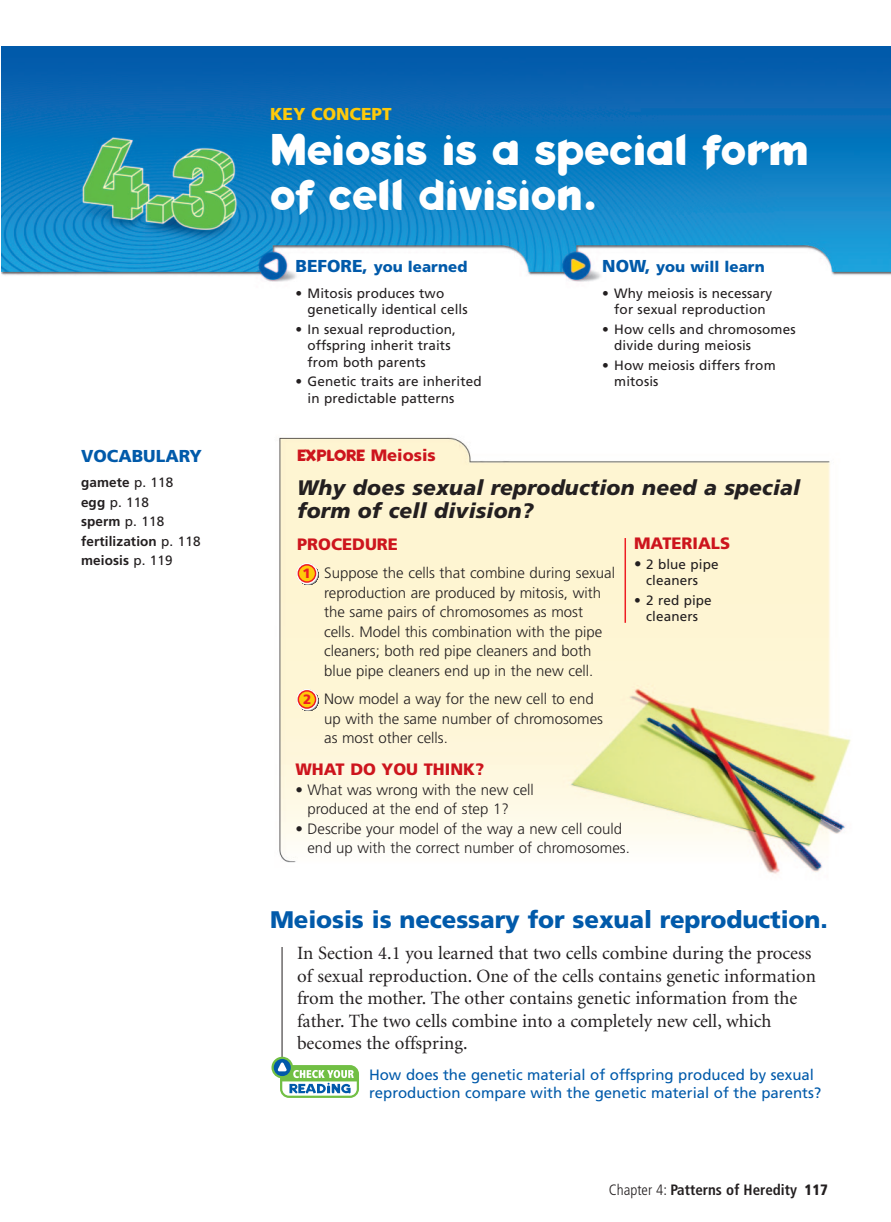
<style>
.page{position:relative;width:891px;height:1222px;background:#fff}
.page>*{position:absolute;margin:0;border:0;box-sizing:border-box;transform-origin:0 0}
.t1{font:700 45px/45px "Keedy Sans";letter-spacing:-.005em;color:#fff}
.t2{font:900 24px "Frutiger";letter-spacing:-.005em;color:#015aaa}
.t3{font:italic 900 21px/23.2px "Frutiger";letter-spacing:.01em;color:#231f20}
.t4{font:18.75px/22.5px "Minion";color:#231f20}
.t5{font:900 17.25px "Frutiger";color:#015aaa}
.t6{font:900 17.25px "Frutiger";color:#feca0a}
.t7{font:900 16.5px "Frutiger";color:#cd151d}
.t8{font:700 16.5px "Keedy Sans";color:#cd151d}
.t9{font:300 15px/19.5px "Frutiger";color:#231f20}
.t10{font:15px/17.2px "Frutiger";color:#015aaa}
.t11{font:900 15px "Frutiger";color:#015aaa}
.t12{font:700 condensed 15px "Frutiger";color:#231f20}
.t13{font:13.5px/16.5px "Frutiger";letter-spacing:.01em;color:#231f20}
.t14{font:700 13.5px/19.5px "Frutiger";letter-spacing:.01em;color:#231f20}
.t15{font:900 13.5px "Frutiger";color:#ee1d23}
.s1{font-weight:400}
.s2{font-size:17.25px}
.s3{font-family:"Frutiger";font-weight:900}
.s4{font-weight:300;font-size:15px}
.s5{font-size:7.5px;color:#fff}
.s6{font-weight:300}
.s7{font-weight:900}
</style>
<div class="page">
<img style="left:2px;top:46px;width:889px;height:236px">
<svg style="left:271px;top:947px;width:88px;height:151px"></svg>
<img style="left:279px;top:437px;width:572px;height:437px">
<svg style="left:298px;top:691px;width:21px;height:20px"></svg>
<svg style="left:298px;top:690px;width:20px;height:21px"></svg>
<svg style="left:297px;top:690px;width:21px;height:20px"></svg>
<div style="left:297px;top:690px;width:20px;height:20px;background:#f9f9f9;border-radius:50%"></div>
<svg style="left:297px;top:689px;width:20px;height:21px"></svg>
<div style="left:298px;top:690px;width:18px;height:19px;background:#feca0a;border:2px solid #ee1d23;border-radius:50%"></div>
<svg style="left:298px;top:565px;width:21px;height:20px"></svg>
<svg style="left:298px;top:564px;width:20px;height:21px"></svg>
<svg style="left:297px;top:564px;width:21px;height:20px"></svg>
<div style="left:297px;top:564px;width:20px;height:20px;background:#f8f8f8;border-radius:50%"></div>
<svg style="left:297px;top:563px;width:20px;height:21px"></svg>
<div style="left:298px;top:564px;width:18px;height:19px;background:#feca0a;border:2px solid #ee1d23;border-radius:50%"></div>
<hr style="left:625px;top:538px;width:1px;height:85px;background:#ee1d23">
<p class="t5" style="left:81px;top:449px;width:123px">VOCABULARY</p>
<p class="t14" style="left:81px;top:474px;width:121px">gamete <span class="s1">p. 118 </span>egg <span class="s1">p. 118<br></span>sperm <span class="s1">p. 118 </span>fertilization <span class="s1">p. 118 </span>meiosis <span class="s1">p. 119</span></p>
<p class="t6" style="left:270px;top:107px;width:123px">KEY CONCEPT</p>
<h1 class="t1" style="left:270px;top:132px;width:540px">Meiosis is a special form of cell division.</h1>
<p class="t11" style="left:296px;top:261px;width:173px"><span class="s2">BEFORE,</span> you learned</p>
<p class="t13" style="left:308px;top:286px;width:162px;text-indent:-12px">• Mitosis produces two genetically identical cells</p>
<p class="t13" style="left:308px;top:322px;width:150px;text-indent:-12px">• In sexual reproduction, offspring inherit traits from both parents</p>
<p class="t13" style="left:308px;top:375px;width:176px;text-indent:-12px">• Genetic traits are inherited in predictable patterns</p>
<p class="t11" style="left:602px;top:261px;width:164px"><span class="s2">NOW,</span> you will learn</p>
<p class="t13" style="left:602px;top:286px;width:171px;text-align:center">• Why meiosis is necessary for sexual reproduction</p>
<p class="t13" style="left:614px;top:322px;width:183px;text-indent:-12px">• How cells and chromosomes divide during meiosis</p>
<p class="t13" style="left:614px;top:358px;width:163px;text-indent:-12px">• How meiosis differs from mitosis</p>
<p class="t8" style="left:297px;top:449px;width:140px">EXPLORE <span class="s3">Meiosis</span></p>
<h3 class="t3" style="left:297px;top:477px;width:505px">Why does sexual reproduction need a special form of cell division?</h3>
<p class="t7" style="left:297px;top:537px;width:102px">PROCEDURE</p>
<p class="t9" style="left:324px;top:564px;width:292px">Suppose the cells that combine during sexual reproduction are produced by mitosis, with the same pairs of chromosomes as most cells. Model this combination with the pipe cleaners; both red pipe cleaners and both blue pipe cleaners end up in the new cell.</p>
<p class="t9" style="left:324px;top:690px;width:280px">Now model a way for the new cell to end up with the same number of chromosomes as most other cells.</p>
<p class="t7" style="left:634px;top:537px;width:98px">MATERIALS</p>
<p class="t13" style="left:646px;top:557px;width:74px;text-indent:-12px"><span class="s4">•</span> 2 blue pipe cleaners</p>
<p class="t13" style="left:634px;top:593px;width:79px;text-align:center">• 2 red pipe cleaners</p>
<p class="t15" style="left:302px;top:568px;width:10px">1</p>
<p class="t15" style="left:303px;top:694px;width:10px">2</p>
<p class="t7" style="left:296px;top:763px;width:190px">WHAT DO YOU THINK?</p>
<p class="t9" style="left:308px;top:781px;width:228px;text-indent:-12px">• What was wrong with the new cell produced at the end of step 1?</p>
<p class="t9" style="left:308px;top:820px;width:324px;text-indent:-12px">• Describe your model of the way a new cell could end up with the correct number of chromosomes.</p>
<h2 class="t2" style="left:270px;top:910px;width:559px">Meiosis is necessary for sexual reproduction.</h2>
<p class="t4" style="left:297px;top:944px;width:520px">In Section 4.1 you learned that two cells combine during the process of sexual reproduction. One of the cells contains genetic information from the mother. The other contains genetic information from the father. The two cells combine into a completely new cell, which becomes the offspring.</p>
<p class="t10" style="left:369px;top:1067px;width:454px;text-indent:-86px"><span class="s5">Check Your Reading</span> How does the genetic material of offspring produced by sexual reproduction compare with the genetic material of the parents?</p>
<p class="t12" style="left:609px;top:1184px;width:221px"><span class="s6">Chapter 4:</span> Patterns of Heredity <span class="s7">117</span></p>
</div>
